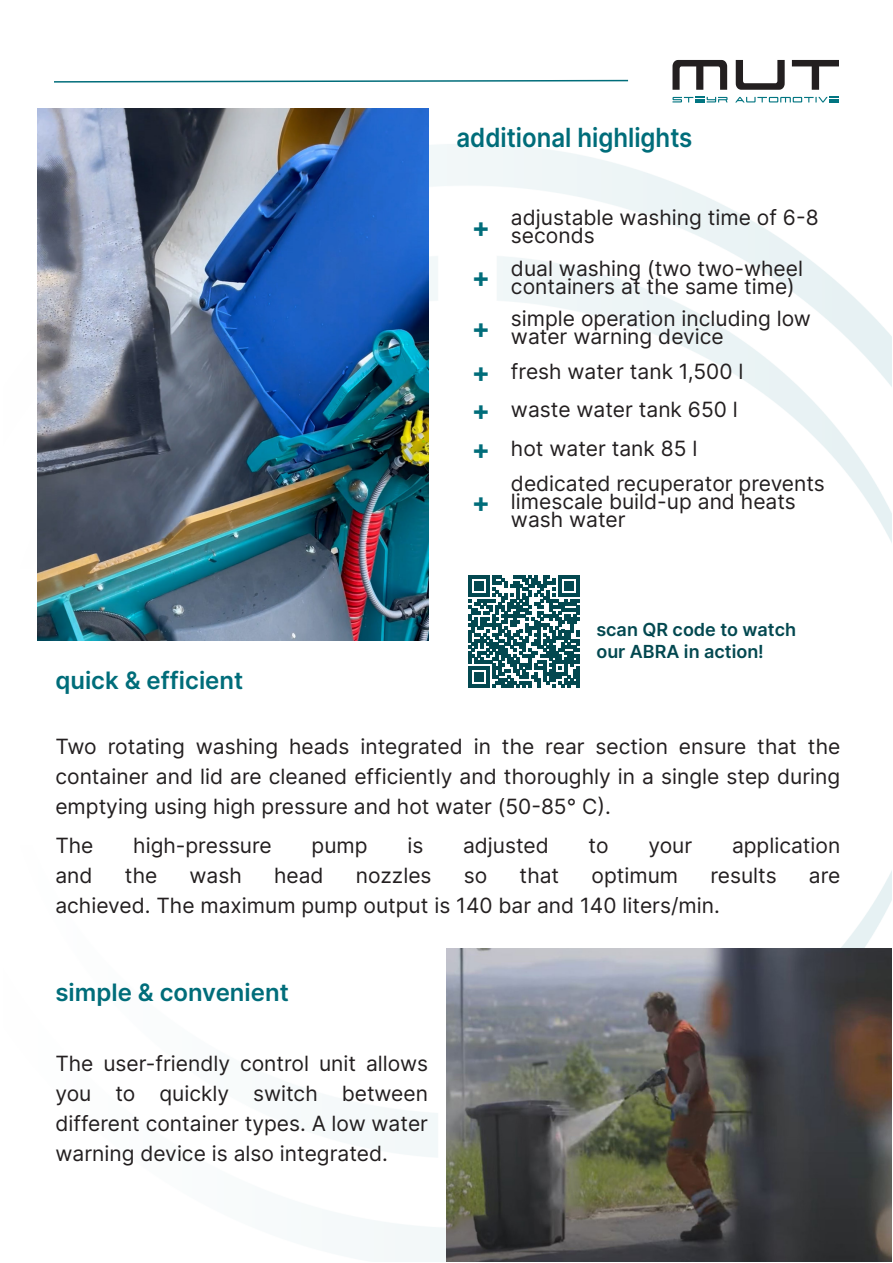
<style>
.page{position:relative;width:893px;height:1263px;background:#fff}
.page>*{position:absolute;margin:0;border:0;box-sizing:border-box;transform-origin:0 0}
.t1{font:700 27px "Inter";color:#006d7a}
.t2{font:600 26.4px "Inter";color:#006d7a;scale:.91 1}
.t3{font:600 24px "Inter";color:#006d7a}
.t4{font:21px/30px "Inter";color:#231f20}
.t5{font:600 18px/21.6px "Inter";color:#034850}
</style>
<div class="page">
<img style="left:37px;top:108px;width:854px;height:1154px">
<svg style="left:672px;top:60px;width:55px;height:30px"></svg>
<svg style="left:736px;top:60px;width:49px;height:30px"></svg>
<svg style="left:792px;top:60px;width:47px;height:30px"></svg>
<svg style="left:735px;top:97px;width:104px;height:5px"></svg>
<svg style="left:672px;top:97px;width:56px;height:5px"></svg>
<svg style="left:54px;top:79px;width:575px;height:4px"></svg>
<img style="left:446px;top:948px;width:445px;height:314px">
<img style="left:38px;top:108px;width:390px;height:532px">
<svg style="left:469px;top:576px;width:111px;height:111px"></svg>
<hr style="left:577px;top:666px;width:3px;height:21px;background:#034850">
<p class="t2" style="left:456px;top:118px;width:261px">additional highlights</p>
<p class="t1" style="left:472px;top:208px;width:20px">+</p>
<p class="t1" style="left:472px;top:258px;width:20px">+</p>
<p class="t1" style="left:472px;top:308px;width:20px">+</p>
<p class="t4" style="left:511px;top:208px;width:309px;line-height:18px">adjustable washing time of 6-8 seconds</p>
<p class="t4" style="left:511px;top:258px;width:293px;line-height:18px">dual washing (two two-wheel containers at the same time)</p>
<p class="t4" style="left:511px;top:309px;width:302px;line-height:18px">simple operation including low water warning device</p>
<p class="t1" style="left:472px;top:353px;width:20px">+</p>
<p class="t4" style="left:511px;top:356px;width:234px">fresh water tank 1,500 l</p>
<p class="t1" style="left:472px;top:391px;width:20px">+</p>
<p class="t4" style="left:511px;top:394px;width:228px">waste water tank 650 l</p>
<p class="t1" style="left:472px;top:429px;width:20px">+</p>
<p class="t4" style="left:511px;top:433px;width:188px">hot water tank 85 l</p>
<p class="t1" style="left:472px;top:482px;width:20px">+</p>
<p class="t4" style="left:511px;top:474px;width:315px;line-height:18px">dedicated recuperator prevents limescale build-up and heats wash water</p>
<p class="t3" style="left:55px;top:663px;width:189px">quick &amp; efficient</p>
<p class="t5" style="left:596px;top:619px;width:201px">scan QR code to watch our ABRA in action!</p>
<p class="t4" style="left:55px;top:731px;width:786px;text-align:justify">Two rotating washing heads integrated in the rear section ensure that the container and lid are cleaned efficiently and thoroughly in a single step during emptying using high pressure and hot water (50-85° C).</p>
<p class="t4" style="left:55px;top:830px;width:40px">The</p>
<p class="t4" style="left:133px;top:830px;width:140px">high-pressure</p>
<p class="t4" style="left:312px;top:830px;width:58px">pump</p>
<p class="t4" style="left:407px;top:830px;width:17px">is</p>
<p class="t4" style="left:463px;top:830px;width:87px">adjusted</p>
<p class="t4" style="left:589px;top:830px;width:22px">to</p>
<p class="t4" style="left:648px;top:830px;width:45px">your</p>
<p class="t4" style="left:732px;top:830px;width:110px">application</p>
<p class="t4" style="left:55px;top:860px;width:39px">and</p>
<p class="t4" style="left:125px;top:860px;width:34px">the</p>
<p class="t4" style="left:190px;top:860px;width:54px">wash</p>
<p class="t4" style="left:274px;top:860px;width:51px">head</p>
<p class="t4" style="left:356px;top:860px;width:77px">nozzles</p>
<p class="t4" style="left:464px;top:860px;width:25px">so</p>
<p class="t4" style="left:519px;top:860px;width:41px">that</p>
<p class="t4" style="left:591px;top:860px;width:88px">optimum</p>
<p class="t4" style="left:710px;top:860px;width:68px">results</p>
<p class="t4" style="left:809px;top:860px;width:33px">are</p>
<p class="t4" style="left:55px;top:890px;width:666px">achieved. The maximum pump output is 140 bar and 140 liters/min.</p>
<p class="t3" style="left:55px;top:975px;width:235px">simple &amp; convenient</p>
<p class="t4" style="left:55px;top:1047px;width:374px;text-align:justify">The user-friendly control unit allows you to quickly switch between different container types. A low water warning device is also integrated.</p>
</div>
